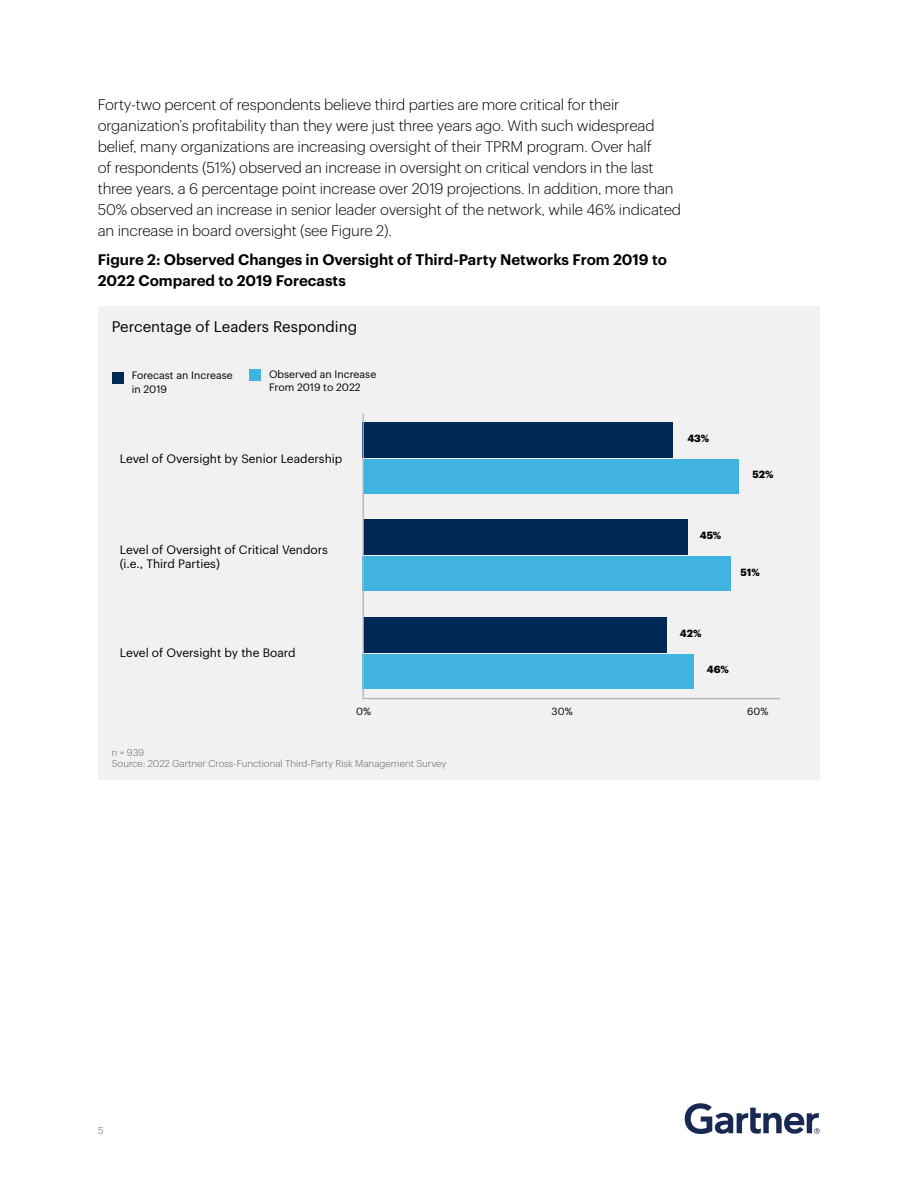
<style>
.page{position:relative;width:918px;height:1188px;background:#fff}
.page>*{position:absolute;margin:0;border:0;box-sizing:border-box;transform-origin:0 0}
.t1{font:300 15px/21px "Graphik";letter-spacing:-.01em;color:#000}
.t2{font:600 15px/21px "Graphik";color:#000}
.t3{font:15px "Graphik";color:#000}
.t4{font:12px/14.5px "Graphik";color:#000}
.t5{font:10.5px/13.5px "Graphik";color:#000}
.t6{font:700 10.2px "Graphik";color:#000}
.t7{font:10.2px "Graphik";color:#000}
.t8{font:300 9.75px/10.5px "Graphik";color:#5f636a}
</style>
<div class="page">
<svg style="left:685px;top:1103px;width:135px;height:31px"></svg>
<div style="left:98px;top:307px;width:722px;height:473px;background:#f1f1f2"></div>
<svg style="left:362px;top:413px;width:418px;height:287px"></svg>
<div style="left:112px;top:372px;width:11px;height:11px;background:#002856"></div>
<div style="left:249px;top:370px;width:12px;height:11px;background:#40b3e1"></div>
<p class="t1" style="left:98px;top:93px;width:585px">Forty-two percent of respondents believe third parties are more critical for their organization’s profitability than they were just three years ago. With such widespread belief, many organizations are increasing oversight of their TPRM program. Over half<br>of respondents (51%) observed an increase in oversight on critical vendors in the last three years, a 6 percentage point increase over 2019 projections. In addition, more than 50% observed an increase in senior leader oversight of the network, while 46% indicated an increase in board oversight (see Figure 2).</p>
<p class="t2" style="left:98px;top:248px;width:571px">Figure 2: Observed Changes in Oversight of Third-Party Networks From 2019 to<br>2022 Compared to 2019 Forecasts</p>
<p class="t3" style="left:112px;top:316px;width:247px">Percentage of Leaders Responding</p>
<p class="t5" style="left:132px;top:368px;width:103px">Forecast an Increase in 2019</p>
<p class="t5" style="left:269px;top:366px;width:109px">Observed an Increase<br>From 2019 to 2022</p>
<p class="t4" style="left:120px;top:450px;width:224px">Level of Oversight by Senior Leadership</p>
<p class="t4" style="left:120px;top:541px;width:210px">Level of Oversight of Critical Vendors (i.e., Third Parties)</p>
<p class="t4" style="left:120px;top:645px;width:177px">Level of Oversight by the Board</p>
<p class="t6" style="left:687px;top:430px;width:23px">43%</p>
<p class="t6" style="left:753px;top:467px;width:23px">52%</p>
<p class="t6" style="left:700px;top:528px;width:23px">45%</p>
<p class="t6" style="left:741px;top:564px;width:21px">51%</p>
<p class="t6" style="left:680px;top:625px;width:23px">42%</p>
<p class="t6" style="left:707px;top:662px;width:24px">46%</p>
<p class="t7" style="left:356px;top:703px;width:16px">0%</p>
<p class="t7" style="left:552px;top:703px;width:23px">30%</p>
<p class="t7" style="left:747px;top:703px;width:23px">60%</p>
<p class="t8" style="left:112px;top:747px;width:336px">n = 939<br>Source: 2022 Gartner Cross-Functional Third-Party Risk Management Survey</p>
<p class="t8" style="left:98px;top:1124px;width:7px">5</p>
</div>
